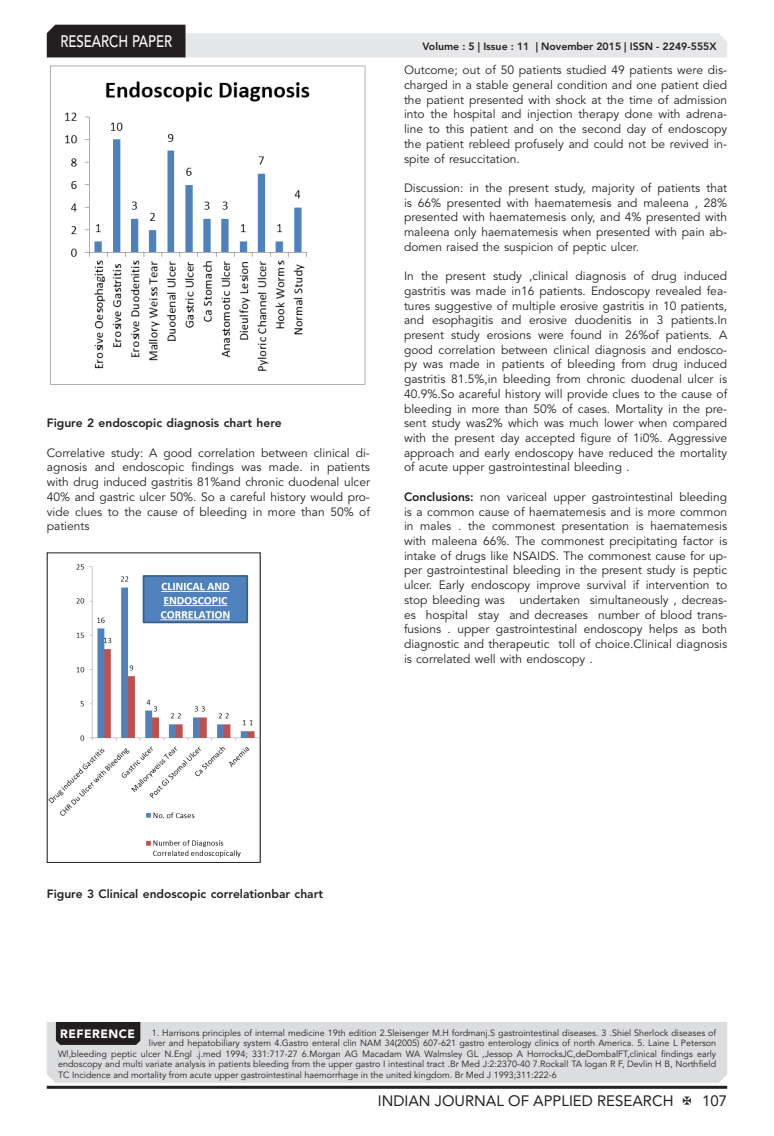
<style>
.page{position:relative;width:774px;height:1136px;background:#fff}
.page>*{position:absolute;margin:0;border:0;box-sizing:border-box;transform-origin:0 0}
.t1{font:500 16.5px "Avenir LT Std";color:#fff;scale:.8 1}
.t2{font:15px "Avenir LT Std";color:#231f20}
.IJAR_Body_Text{font:12px/14.7px "Avenir LT Std";color:#231f20;text-align:justify}
.IJAR_Bold{font:800 12px "Avenir LT Std";color:#231f20}
.t3{font:900 12px "Avenir LT Std";letter-spacing:.04em;color:#fff}
.t4{font:800 10.5px "Avenir LT Std";color:#231f20}
.IJAR_Reference{font:9px "Avenir LT Std";color:#231f20}
.s1{font-weight:800}
</style>
<div class="page">
<hr style="left:47px;top:1085px;width:680px;height:3px;background:#231f20">
<svg style="left:47px;top:25px;width:680px;height:32px"></svg>
<img style="left:50px;top:66px;width:316px;height:319px">
<img style="left:49px;top:564px;width:210px;height:294px">
<div style="left:47px;top:552px;width:214px;height:310px;border:1px solid #231f20"></div>
<div style="left:47px;top:1022px;width:680px;height:60px;background:#dcdddf"></div>
<div style="left:56px;top:1022px;width:84px;height:22px;background:#231f20"></div>
<h1 class="t1" style="left:60px;top:32px;width:141px">RESEARCH PAPER</h1>
<p class="IJAR_Bold" style="left:47px;top:416px;width:236px">Figure 2 endoscopic diagnosis chart here</p>
<p class="IJAR_Body_Text" style="left:47px;top:445px;width:325px">Correlative study: A good correlation between clinical di&shy;agnosis and endoscopic findings was made. in patients with drug induced gastritis 81%and chronic duodenal ulcer 40% and gastric ulcer 50%. So a careful history would pro&shy;vide clues to the cause of bleeding in more than 50% of patients</p>
<p class="t4" style="left:422px;top:41px;width:296px">Volume : 5 | Issue : 11 | November 2015 | ISSN - 2249-555X</p>
<p class="IJAR_Body_Text" style="left:404px;top:63px;width:325px">Outcome; out of 50 patients studied 49 patients were dis&shy;charged in a stable general condition and one patient died the patient presented with shock at the time of admission into the hospital and injection therapy done with adrena&shy;line to this patient and on the second day of endoscopy the patient rebleed profusely and could not be revived in&shy;spite of resuccitation.</p>
<p class="IJAR_Body_Text" style="left:404px;top:181px;width:325px">Discussion: in the present study, majority of patients that is 66% presented with haematemesis and maleena , 28% presented with haematemesis only, and 4% presented with maleena only haematemesis when presented with pain ab&shy;domen raised the suspicion of peptic ulcer.</p>
<p class="IJAR_Body_Text" style="left:404px;top:269px;width:325px">In the present study ,clinical diagnosis of drug induced gastritis was made in16 patients. Endoscopy revealed fea&shy;tures suggestive of multiple erosive gastritis in 10 patients, and esophagitis and erosive duodenitis in 3 patients.In present study erosions were found in 26%of patients. A good correlation between clinical diagnosis and endosco&shy;py was made in patients of bleeding from drug induced gastritis 81.5%,in bleeding from chronic duodenal ulcer is 40.9%.So acareful history will provide clues to the cause of bleeding in more than 50% of cases. Mortality in the pre&shy;sent study was2% which was much lower when compared with the present day accepted figure of 1i0%. Aggressive approach and early endoscopy have reduced the mortality of acute upper gastrointestinal bleeding .</p>
<p class="IJAR_Body_Text" style="left:404px;top:489px;width:325px"><span class="s1">Conclusions:</span> non variceal upper gastrointestinal bleeding is a common cause of haematemesis and is more common in males . the commonest presentation is haematemesis with maleena 66%. The commonest precipitating factor is intake of drugs like NSAIDS. The commonest cause for up&shy;per gastrointestinal bleeding in the present study is peptic ulcer. Early endoscopy improve survival if intervention to stop bleeding was undertaken simultaneously , decreas&shy;es hospital stay and decreases number of blood trans&shy;fusions . upper gastrointestinal endoscopy helps as both diagnostic and therapeutic toll of choice.Clinical diagnosis is correlated well with endoscopy .</p>
<p class="IJAR_Bold" style="left:47px;top:886px;width:278px">Figure 3 Clinical endoscopic correlationbar chart</p>
<p class="t3" style="left:60px;top:1026px;width:76px">REFERENCE</p>
<p class="IJAR_Reference" style="left:152px;top:1027px;width:566px">1. Harrisons principles of internal medicine 19th edition 2.Sleisenger M.H fordmanj.S gastrointestinal diseases. 3 .Shiel Sherlock diseases of</p>
<p class="IJAR_Reference" style="left:149px;top:1038px;width:569px">liver and hepatobiliary system 4.Gastro enteral clin NAM 34(2005) 607-621 gastro enterology clinics of north America. 5. Laine L Peterson</p>
<p class="IJAR_Reference" style="left:58px;top:1048px;width:660px">Wl,bleeding peptic ulcer N.Engl .j.med 1994; 331:717-27 6.Morgan AG Macadam WA Walmsley GL ,Jessop A HorrocksJC,deDombalFT,clinical findings early</p>
<p class="IJAR_Reference" style="left:58px;top:1059px;width:659px">endoscopy and multi variate analysis in patients bleeding from the upper gastro I intestinal tract .Br Med J:2:2370-40 7.Rockall TA logan R F, Devlin H B, Northfield</p>
<p class="IJAR_Reference" style="left:58px;top:1069px;width:500px">TC Incidence and mortality from acute upper gastrointestinal haemorrhage in the united kingdom. Br Med J 1993;311:222-6</p>
<p class="t2" style="left:378px;top:1091px;width:297px">INDIAN JOURNAL OF APPLIED RESEARCH</p>
<p class="t2" style="left:702px;top:1091px;width:27px">107</p>
</div>
